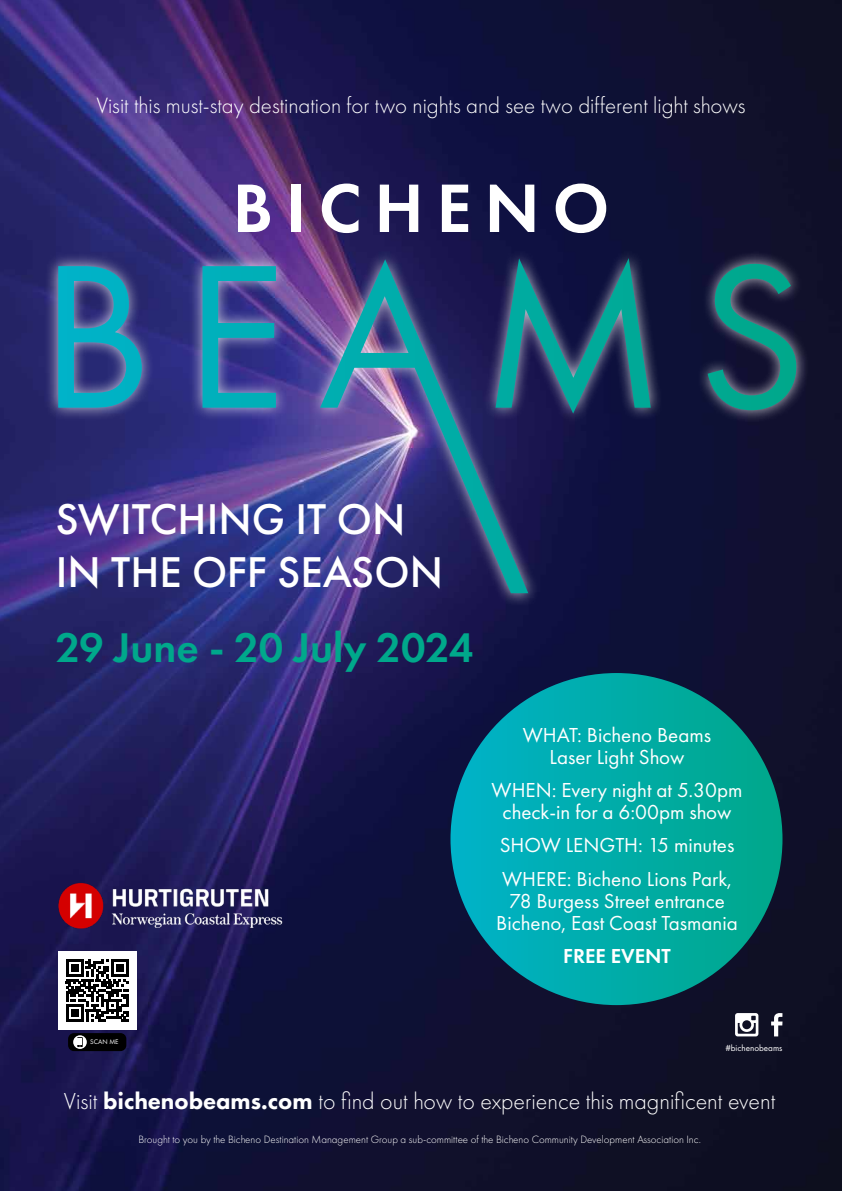
<style>
.page{position:relative;width:842px;height:1191px;background:#fff}
.page>*{position:absolute;margin:0;border:0;box-sizing:border-box;transform-origin:0 0}
.t1{font:600 71px "Futura PT";letter-spacing:.18em;color:#fff}
.t2{font:500 44.7px/53.6px "Futura PT";color:#fff}
.t3{font:600 43px "Futura PT";color:#00a88b}
.t4{font:300 24px "Futura PT";color:#fff}
.t5{font:300 23px "Futura PT";color:#fff}
.t6{font:21px/22px "Futura PT";color:#fff;text-align:center}
.t7{font:600 21px "Futura PT";color:#fff}
.t8{font:300 11px "Futura PT";color:#fff}
.t9{font:9.1px "Futura PT";color:#fff}
.t10{font:6.9px "Futura PT";color:#fff}
.s1{font-weight:800}
</style>
<div class="page">
<img style="left:0;top:0;width:842px;height:1191px">
<div style="left:44px;top:247px;width:766px;height:360px;background:#fff;opacity:.75"></div>
<img style="left:58px;top:258px;width:738px;height:335px">
<div style="left:450px;top:673px;width:332px;height:332px;background:linear-gradient(to right,#00b0c7,#00a88a);border-radius:166px"></div>
<div style="left:58px;top:951px;width:78px;height:78px;background:#fff"></div>
<svg style="left:66px;top:959px;width:63px;height:62px"></svg>
<div style="left:71px;top:1009px;width:7px;height:7px;background:#000"></div>
<div style="left:68px;top:1033px;width:58px;height:18px;background:#000;border-radius:6px"></div>
<svg style="left:73px;top:1035px;width:14px;height:14px"></svg>
<svg style="left:77px;top:1037px;width:6px;height:10px"></svg>
<svg style="left:78px;top:1038px;width:4px;height:8px"></svg>
<svg style="left:735px;top:1013px;width:23px;height:23px"></svg>
<svg style="left:771px;top:1013px;width:11px;height:23px"></svg>
<img style="left:58px;top:879px;width:224px;height:53px">
<p class="t5" style="left:96px;top:92px;width:651px">Visit this must-stay destination for two nights and see two different light shows</p>
<h1 class="t1" style="left:233px;top:164px;width:378px">BICHENO</h1>
<h2 class="t2" style="left:56px;top:492px;width:389px">SWITCHING IT ON<br>IN THE OFF SEASON</h2>
<h3 class="t3" style="left:56px;top:621px;width:419px">29 June - 20 July 2024</h3>
<p class="t6" style="left:523px;top:723px;width:190px">WHAT: Bicheno Beams<br>Laser Light Show</p>
<p class="t6" style="left:491px;top:779px;width:253px">WHEN: Every night at 5.30pm check-in for a 6:00pm show</p>
<p class="t6" style="left:500px;top:828px;width:236px;line-height:33.3px;text-align:left">SHOW LENGTH: 15 minutes<br>WHERE: Bicheno Lions Park,</p>
<p class="t6" style="left:496px;top:889px;width:243px">78 Burgess Street entrance<br>Bicheno, East Coast Tasmania</p>
<p class="t7" style="left:563px;top:943px;width:109px">FREE EVENT</p>
<p class="t10" style="left:90px;top:1037px;width:30px">SCAN ME</p>
<p class="t9" style="left:725px;top:1043px;width:59px">#bichenobeams</p>
<p class="t4" style="left:64px;top:1087px;width:713px">Visit <span class="s1">bichenobeams.com</span> to find out how to experience this magnificent event</p>
<p class="t8" style="left:138px;top:1133px;width:564px">Brought to you by the Bicheno Destination Management Group a sub-committee of the Bicheno Community Development Association Inc.</p>
</div>
